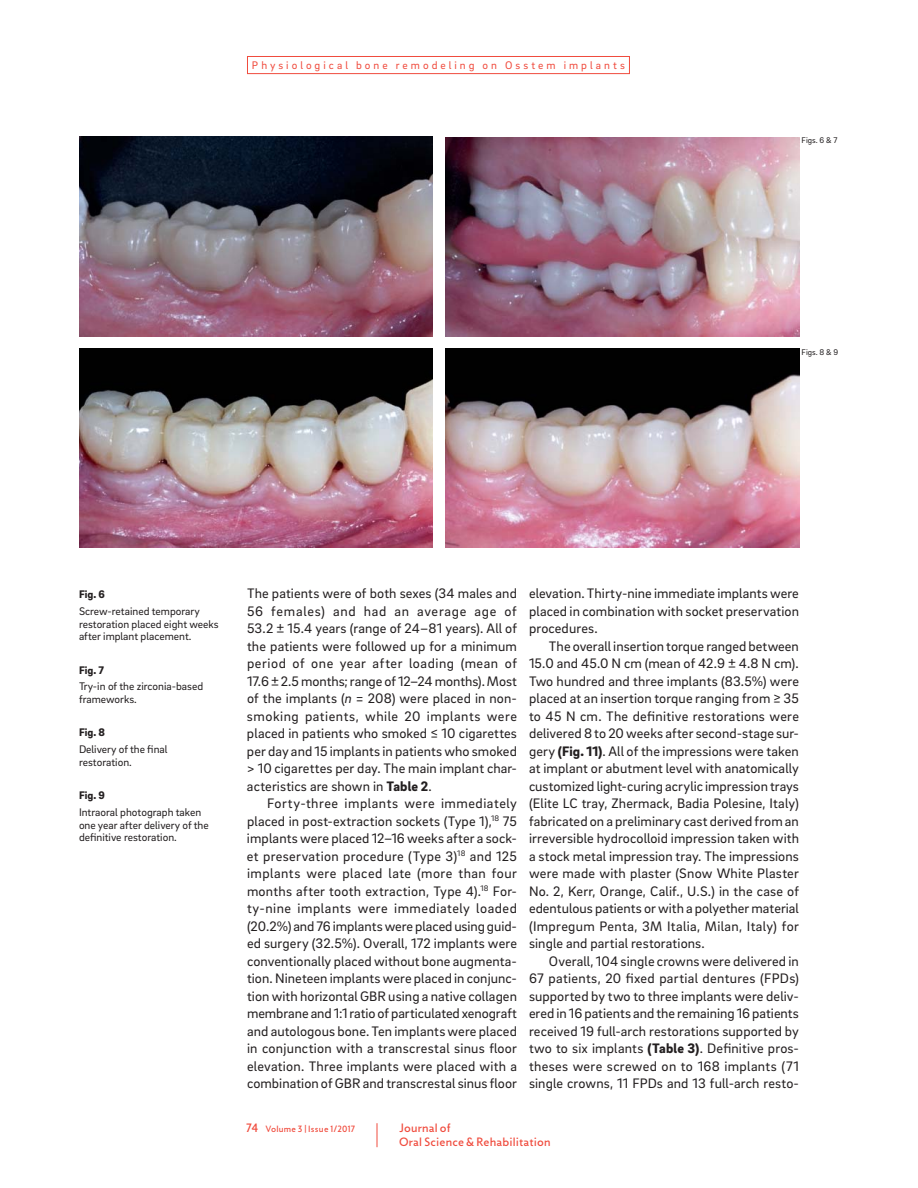
<style>
.page{position:relative;width:918px;height:1188px;background:#fff}
.page>*{position:absolute;margin:0;border:0;box-sizing:border-box;transform-origin:0 0}
.t1{font:14.1px/17.5px "Brix Sans";letter-spacing:.005em;color:#231f20;text-align:justify}
.t2{font:11.25px/12.8px "Brix Sans";color:#231f20}
.t3{font:11.25px "Brix Sans";letter-spacing:.265em;color:#f04c3e}
.t4{font:11.25px/13.5px "Zigfrid";letter-spacing:.02em;color:#f04c3e}
.t5{font:900 11.25px "Brix Sans";color:#231f20}
.t6{font:8.4px "Zigfrid";letter-spacing:.025em;color:#f04c3e}
.t7{font:8.4px "Brix Sans";color:#231f20}
.s1{font-style:italic}
.s2{font-weight:900}
.s3{font-size:11.25px}
</style>
<div class="page">
<svg style="left:377px;top:1123px;width:1px;height:24px"></svg>
<div style="left:247px;top:56px;width:383px;height:18px;border:1px solid #f04c3e"></div>
<img style="left:79px;top:137px;width:354px;height:199px">
<img style="left:445px;top:137px;width:354px;height:199px">
<img style="left:79px;top:349px;width:354px;height:199px">
<img style="left:445px;top:349px;width:354px;height:199px">
<p class="t3" style="left:252px;top:61px;width:374px">Physiological bone remodeling on Osstem implants</p>
<p class="t7" style="left:802px;top:137px;width:37px">Figs. 6 &amp; 7</p>
<p class="t7" style="left:802px;top:349px;width:38px">Figs. 8 &amp; 9</p>
<p class="t5" style="left:79px;top:590px;width:27px">Fig. 6</p>
<p class="t2" style="left:79px;top:605px;width:141px">Screw-retained temporary restoration placed eight weeks after implant placement.</p>
<p class="t5" style="left:79px;top:666px;width:26px">Fig. 7</p>
<p class="t2" style="left:79px;top:681px;width:126px">Try-in of the zirconia-based frameworks.</p>
<p class="t5" style="left:79px;top:728px;width:27px">Fig. 8</p>
<p class="t2" style="left:79px;top:744px;width:90px">Delivery of the final restoration.</p>
<p class="t5" style="left:79px;top:791px;width:27px">Fig. 9</p>
<p class="t2" style="left:79px;top:807px;width:131px">Intraoral photograph taken one year after delivery of the definitive restoration.</p>
<p class="t1" style="left:247px;top:586px;width:272px">The patients were of both sexes (34 males and 56 females) and had an average age of 53.2 ± 15.4 years (range of 24–81 years). All of the patients were followed up for a minimum period of one year after loading (mean of 17.6 ± 2.5 months; range of 12–24 months). Most of the implants (<span class="s1">n</span> = 208) were placed in non&shy;smoking patients, while 20 implants were placed in patients who smoked ≤ 10 cigarettes per day and 15 implants in patients who smoked &gt; 10 cigarettes per day. The main implant char&shy;acteristics are shown in <span class="s2">Table 2</span>.</p>
<p class="t1" style="left:247px;top:796px;width:272px;text-indent:20px">Forty-three implants were immediately placed in post-extraction sockets (Type 1),<sup>18</sup> 75 implants were placed 12–16 weeks after a sock&shy;et preservation procedure (Type 3)<sup>18</sup> and 125 implants were placed late (more than four months after tooth extraction, Type 4).<sup>18</sup> For&shy;ty-nine implants were immediately loaded (20.2%) and 76 implants were placed using guid&shy;ed surgery (32.5%). Overall, 172 implants were conventionally placed without bone augmenta&shy;tion. Nineteen implants were placed in conjunc&shy;tion with horizontal GBR using a native collagen membrane and 1:1 ratio of particulated xenograft and autologous bone. Ten implants were placed in conjunction with a transcrestal sinus floor eleva tion. Three implants were placed with a combination of GBR and transcrestal sinus floor</p>
<p class="t1" style="left:529px;top:586px;width:272px">eleva tion. Thirty-nine immediate implants were placed in combination with socket preservation procedures.</p>
<p class="t1" style="left:529px;top:638px;width:272px;text-indent:20px">The overall insertion torque ranged between 15.0 and 45.0 N cm (mean of 42.9 ± 4.8 N cm).<br>Two hundred and three implants (83.5%) were placed at an insertion torque ranging from ≥ 35 to 45 N cm. The definitive restorations were delivered 8 to 20 weeks after second-stage sur&shy;gery <span class="s2">(Fig. 11)</span>. All of the impressions were taken at implant or abutment level with anatomically customized light-curing acrylic impression trays (Elite LC tray, Zhermack, Badia Polesine, Italy) fabricated on a preliminary cast derived from an irreversible hydrocolloid impression taken with a stock metal impression tray. The impressions were made with plaster (Snow White Plaster No. 2, Kerr, Orange, Calif., U.S.) in the case of edentulous patients or with a polyether material (Impregum Penta, 3M Italia, Milan, Italy) for single and partial restorations.</p>
<p class="t1" style="left:529px;top:953px;width:272px;text-indent:20px">Overall, 104 single crowns were delivered in 67 patients, 20 fixed partial dentures (FPDs) supported by two to three implants were deliv&shy;ered in 16 patients and the remaining 16 patients received 19 full-arch restorations supported by two to six implants <span class="s2">(Table 3)</span>. Definitive pros&shy;theses were screwed on to 168 implants (71 single crowns, 11 FPDs and 13 full-arch resto-</p>
<p class="t6" style="left:246px;top:1126px;width:111px"><span class="s3">74</span> Volume 3 | Issue 1/2017</p>
<p class="t4" style="left:399px;top:1123px;width:153px">Journal of<br>Oral Science &amp; Rehabilitation</p>
</div>
